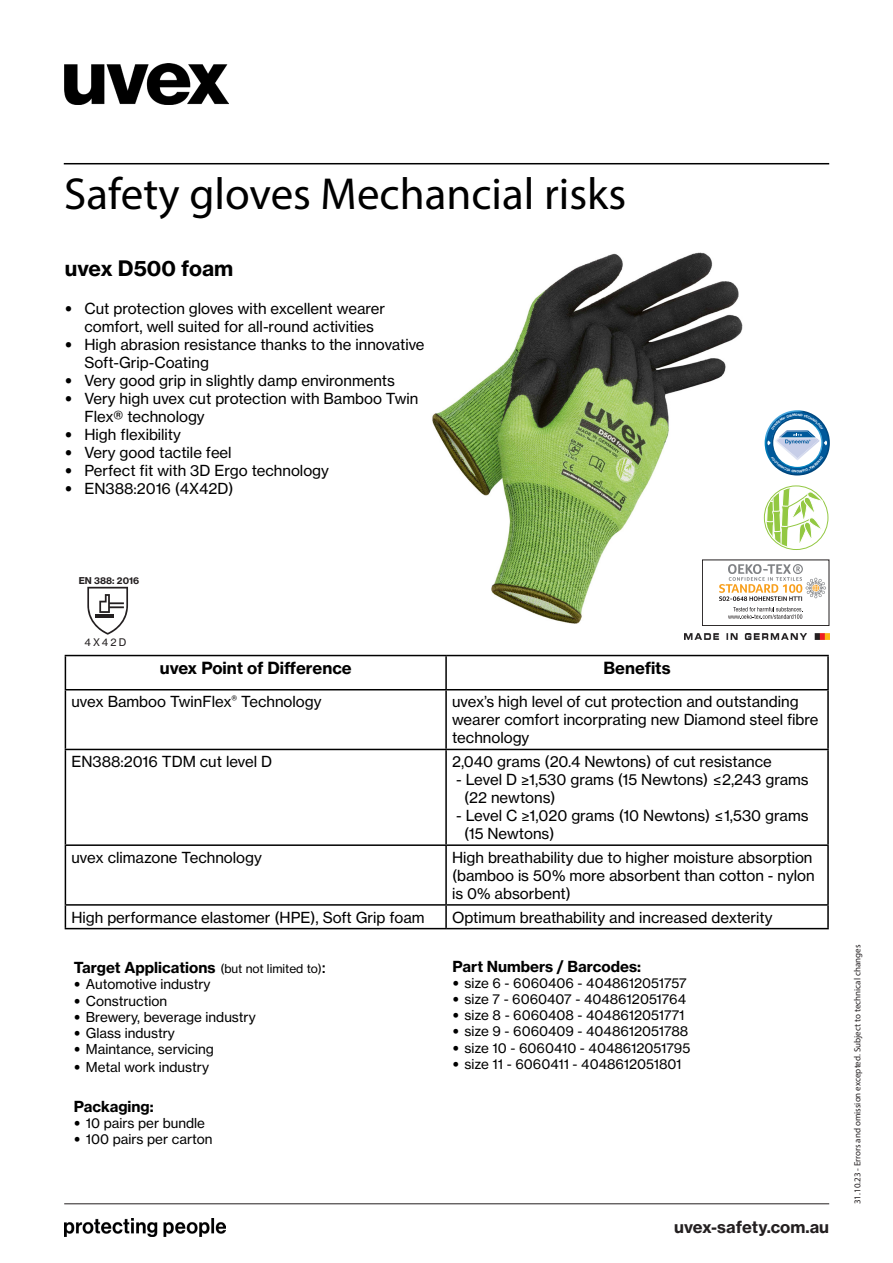
<style>
.page{position:relative;width:893px;height:1263px;background:#fff}
.page>*{position:absolute;margin:0;border:0;box-sizing:border-box;transform-origin:0 0}
.t1{font:45px "Myriad Pro";color:#000}
.t2{font:21px "N Haas Grotesk TX Pro 75 Bd";color:#000}
.t3{font:16.5px "N Haas Grotesk TX Pro 75 Bd";color:#000}
.t4{font:16.5px "N Haas Grotesk TX Pro 75 Bd";color:#231f20}
.Paragraph_Style_1{font:15px/18px "N Haas Grotesk TX Pro 55 Rg";color:#000}
.t5{font:15px "N Haas Grotesk TX Pro 75 Bd";color:#000}
.t6{font:13.5px "N Haas Grotesk TX Pro 55 Rg";color:#000}
.t7{font:10.35px "N Haas Grotesk TX Pro 55 Rg";letter-spacing:.2em;color:#231f20}
.t8{font:9.3px "N Haas Grotesk TX Pro 75 Bd";color:#231f20}
.t9{font:9px "Myriad Pro";color:#231f20}
.s1{font-family:"Meta Book LF"}
.s2{font-family:"N Haas Grotesk TX Pro 55 Rg";font-size:12px}
.s3{font-family:"N Haas Grotesk TX Pro 55 Rg";font-size:18px}
</style>
<div class="page">
<img style="left:64px;top:64px;width:165px;height:41px">
<img style="left:64px;top:1218px;width:161px;height:18px">
<hr style="left:64px;top:1203px;width:765px;height:1px;background:#231f20">
<img style="left:432px;top:252px;width:348px;height:372px">
<hr style="left:65px;top:655px;width:381px;height:1px;background:#000">
<hr style="left:65px;top:656px;width:1px;height:33px;background:#000">
<hr style="left:446px;top:655px;width:383px;height:1px;background:#000">
<hr style="left:445px;top:656px;width:2px;height:33px;background:#000">
<hr style="left:827px;top:656px;width:2px;height:33px;background:#000">
<hr style="left:65px;top:689px;width:381px;height:1px;background:#000">
<hr style="left:65px;top:690px;width:1px;height:59px;background:#000">
<hr style="left:446px;top:689px;width:383px;height:1px;background:#000">
<hr style="left:445px;top:690px;width:2px;height:59px;background:#000">
<hr style="left:827px;top:690px;width:2px;height:59px;background:#000">
<hr style="left:65px;top:749px;width:381px;height:1px;background:#000">
<hr style="left:65px;top:750px;width:1px;height:94px;background:#000">
<hr style="left:446px;top:749px;width:383px;height:1px;background:#000">
<hr style="left:445px;top:750px;width:2px;height:94px;background:#000">
<hr style="left:827px;top:750px;width:2px;height:94px;background:#000">
<hr style="left:65px;top:844px;width:381px;height:2px;background:#000">
<hr style="left:65px;top:846px;width:1px;height:58px;background:#000">
<hr style="left:446px;top:844px;width:383px;height:2px;background:#000">
<hr style="left:445px;top:846px;width:2px;height:58px;background:#000">
<hr style="left:827px;top:846px;width:2px;height:58px;background:#000">
<hr style="left:65px;top:904px;width:381px;height:2px;background:#000">
<svg style="left:65px;top:906px;width:1px;height:22px"></svg>
<hr style="left:446px;top:904px;width:383px;height:2px;background:#000">
<hr style="left:445px;top:906px;width:2px;height:22px;background:#000">
<hr style="left:827px;top:906px;width:2px;height:22px;background:#000">
<hr style="left:65px;top:928px;width:381px;height:1px;background:#000">
<hr style="left:446px;top:928px;width:383px;height:1px;background:#000">
<hr style="left:64px;top:163px;width:765px;height:1px;background:#000">
<svg style="left:87px;top:587px;width:41px;height:48px"></svg>
<svg style="left:763px;top:484px;width:66px;height:67px"></svg>
<div style="left:764px;top:485px;width:64px;height:65px;border:1px solid #93c842;border-radius:50%"></div>
<svg style="left:766px;top:488px;width:58px;height:60px"></svg>
<div style="left:702px;top:560px;width:127px;height:65px;background:#fff"></div>
<div style="left:702px;top:560px;width:127px;height:66px;border:1px solid #231f20"></div>
<svg style="left:728px;top:607px;width:75px;height:12px"></svg>
<svg style="left:719px;top:564px;width:107px;height:37px"></svg>
<img style="left:684px;top:634px;width:145px;height:5px">
<svg style="left:765px;top:410px;width:65px;height:65px"></svg>
<p class="t1" style="left:64px;top:166px;width:563px">Safety gloves Mechancial risks</p>
<p class="t2" style="left:65px;top:255px;width:170px">uvex D500 foam</p>
<p class="Paragraph_Style_1" style="left:65px;top:299px;width:322px;text-align:center"><span class="s1">•</span> Cut protection gloves with excellent wearer comfort, well suited for all-round activities</p>
<p class="Paragraph_Style_1" style="left:84px;top:335px;width:342px;text-indent:-20px"><span class="s1">•</span> High abrasion resistance thanks to the innovative<br>Soft-Grip-Coating</p>
<p class="Paragraph_Style_1" style="left:65px;top:371px;width:331px"><span class="s1">•</span> Very good grip in slightly damp environments</p>
<p class="Paragraph_Style_1" style="left:84px;top:389px;width:335px;text-indent:-20px"><span class="s1">•</span> Very high uvex cut protection with Bamboo Twin<br>Flex® technology</p>
<p class="Paragraph_Style_1" style="left:65px;top:425px;width:118px"><span class="s1">•</span> High flexibility</p>
<p class="Paragraph_Style_1" style="left:65px;top:443px;width:168px"><span class="s1">•</span> Very good tactile feel</p>
<p class="Paragraph_Style_1" style="left:65px;top:461px;width:265px"><span class="s1">•</span> Perfect fit with 3D Ergo technology</p>
<p class="Paragraph_Style_1" style="left:65px;top:479px;width:170px"><span class="s1">•</span> EN388:2016 (4X42D)</p>
<p class="t8" style="left:79px;top:575px;width:62px">EN 388: 2016</p>
<p class="t7" style="left:84px;top:635px;width:43px">4X42D</p>
<p class="t3" style="left:160px;top:658px;width:193px">uvex Point of Difference</p>
<p class="t3" style="left:603px;top:658px;width:69px">Benefits</p>
<p class="Paragraph_Style_1" style="left:71px;top:693px;width:252px">uvex Bamboo TwinFlex<sup>®</sup> Technology</p>
<p class="Paragraph_Style_1" style="left:452px;top:693px;width:368px">uvex’s high level of cut protection and outstanding wearer comfort incorprating new Diamond steel fibre technology</p>
<p class="Paragraph_Style_1" style="left:71px;top:753px;width:202px">EN388:2016 TDM cut level D</p>
<p class="Paragraph_Style_1" style="left:452px;top:753px;width:321px">2,040 grams (20.4 Newtons) of cut resistance</p>
<p class="Paragraph_Style_1" style="left:456px;top:771px;width:354px">- Level D ≥1,530 grams (15 Newtons) ≤2,243 grams</p>
<p class="Paragraph_Style_1" style="left:464px;top:789px;width:93px">(22 newtons)</p>
<p class="Paragraph_Style_1" style="left:456px;top:807px;width:354px">- Level C ≥1,020 grams (10 Newtons) ≤1,530 grams</p>
<p class="Paragraph_Style_1" style="left:464px;top:825px;width:92px">(15 Newtons)</p>
<p class="Paragraph_Style_1" style="left:71px;top:848px;width:192px">uvex climazone Technology</p>
<p class="Paragraph_Style_1" style="left:452px;top:848px;width:364px">High breathability due to higher moisture absorption (bamboo is 50% more absorbent than cotton - nylon is 0% absorbent)</p>
<p class="Paragraph_Style_1" style="left:71px;top:908px;width:355px">High performance elastomer (HPE), Soft Grip foam</p>
<p class="Paragraph_Style_1" style="left:452px;top:908px;width:322px">Optimum breathability and increased dexterity</p>
<p class="t5" style="left:74px;top:958px;width:253px">Target Applications <span class="s2">(but not limited to)</span><span class="s3">:</span></p>
<p class="t6" style="left:74px;top:976px;width:138px"><span class="s1">•</span> Automotive industry</p>
<p class="t6" style="left:74px;top:992px;width:95px"><span class="s1">•</span> Construction</p>
<p class="t6" style="left:74px;top:1008px;width:183px"><span class="s1">•</span> Brewery, beverage industry</p>
<p class="t6" style="left:74px;top:1025px;width:103px"><span class="s1">•</span> Glass industry</p>
<p class="t6" style="left:74px;top:1041px;width:141px"><span class="s1">•</span> Maintance, servicing</p>
<p class="t6" style="left:74px;top:1059px;width:137px"><span class="s1">•</span> Metal work industry</p>
<p class="t5" style="left:74px;top:1097px;width:81px">Packaging:</p>
<p class="t6" style="left:74px;top:1115px;width:133px"><span class="s1">•</span> 10 pairs per bundle</p>
<p class="t6" style="left:74px;top:1131px;width:140px"><span class="s1">•</span> 100 pairs per carton</p>
<p class="t5" style="left:452px;top:957px;width:190px">Part Numbers / Barcodes:</p>
<p class="t6" style="left:452px;top:974px;width:236px"><span class="s1">•</span> size 6 - 6060406 - 4048612051757</p>
<p class="t6" style="left:452px;top:991px;width:235px"><span class="s1">•</span> size 7 - 6060407 - 4048612051764</p>
<p class="t6" style="left:452px;top:1007px;width:234px"><span class="s1">•</span> size 8 - 6060408 - 4048612051771</p>
<p class="t6" style="left:452px;top:1023px;width:237px"><span class="s1">•</span> size 9 - 6060409 - 4048612051788</p>
<p class="t6" style="left:452px;top:1039px;width:239px"><span class="s1">•</span> size 10 - 6060410 - 4048612051795</p>
<p class="t6" style="left:452px;top:1055px;width:231px"><span class="s1">•</span> size 11 - 6060411 - 4048612051801</p>
<p class="t4" style="left:674px;top:1216px;width:156px">uvex-safety.com.au</p>
<p class="t9" style="left:852px;top:1204px;width:261px;rotate:-90deg">31.10.23 - Errors and omission excepted. Subject to technical changes</p>
</div>
